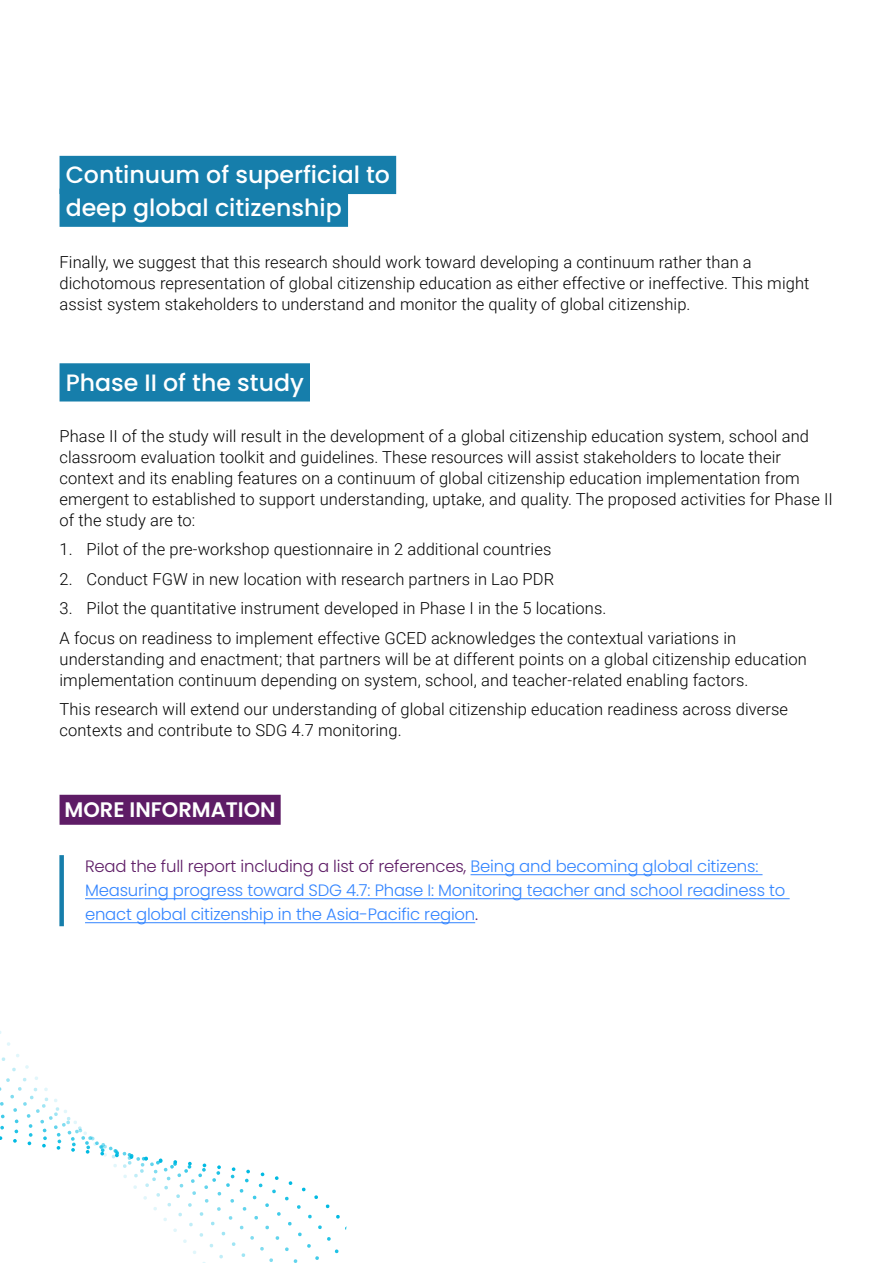
<style>
.page{position:relative;width:893px;height:1263px;background:#fff}
.page>*{position:absolute;margin:0;border:0;box-sizing:border-box;transform-origin:0 0}
.t1{font:500 23.7px/32.7px "Poppins";color:#fff}
.t2{font:600 21px "Poppins";color:#fff}
.t3{font:300 16.5px/21px "Roboto";letter-spacing:.005em;color:#000}
.t4{font:300 16.5px/24px "Poppins";letter-spacing:-.015em;color:#3385ff}
.s1{color:#5e1c66}
</style>
<div class="page">
<div style="left:60px;top:156px;width:336px;height:38px;background:#167eab"></div>
<div style="left:60px;top:189px;width:288px;height:38px;background:#167eab"></div>
<div style="left:60px;top:363px;width:250px;height:38px;background:#167eab"></div>
<div style="left:59px;top:855px;width:5px;height:71px;background:#167eab"></div>
<hr style="left:471px;top:874px;width:291px;height:1px;background:#3385ff">
<hr style="left:85px;top:898px;width:705px;height:1px;background:#3385ff">
<hr style="left:85px;top:922px;width:390px;height:1px;background:#3385ff">
<div style="left:60px;top:795px;width:221px;height:30px;background:#5e1c66"></div>
<svg style="left:0;top:870px;width:349px;height:360px"></svg>
<h1 class="t1" style="left:66px;top:159px;width:326px">Continuum of superficial to deep global citizenship</h1>
<p class="t3" style="left:60px;top:251px;width:751px">Finally, we suggest that this research should work toward developing a continuum rather than a dichotomous representation of global citizenship education as either effective or ineffective. This might assist system stakeholders to understand and monitor the quality of global citizenship.</p>
<h1 class="t1" style="left:66px;top:366px;width:240px">Phase II of the study</h1>
<p class="t3" style="left:60px;top:425px;width:775px">Phase II of the study will result in the development of a global citizenship education system, school and classroom evaluation toolkit and guidelines. These resources will assist stakeholders to locate their context and its enabling features on a continuum of global citizenship education implementation from emergent to established to support understanding, uptake, and quality. The proposed activities for Phase II of the study are to:</p>
<p class="t3" style="left:60px;top:538px;width:493px">1. Pilot of the pre-workshop questionnaire in 2 additional countries</p>
<p class="t3" style="left:60px;top:568px;width:496px">2. Conduct FGW in new location with research partners in Lao PDR</p>
<p class="t3" style="left:60px;top:593px;width:678px;line-height:29.5px">3. Pilot the quantitative instrument developed in Phase I in the 5 locations.<br>A focus on readiness to implement effective GCED acknowledges the contextual variations in</p>
<p class="t3" style="left:60px;top:648px;width:749px">understanding and enactment; that partners will be at different points on a global citizenship education implementation continuum depending on system, school, and teacher-related enabling factors.</p>
<p class="t3" style="left:60px;top:698px;width:730px">This research will extend our understanding of global citizenship education readiness across diverse contexts and contribute to SDG 4.7 monitoring.</p>
<p class="t2" style="left:65px;top:798px;width:213px">MORE INFORMATION</p>
<p class="t4" style="left:85px;top:855px;width:702px"><span class="s1">Read the full report including a list of references,</span> Being and becoming global citizens:<br>Measuring progress toward SDG 4.7: Phase I: Monitoring teacher and school readiness to enact global citizenship in the Asia-Pacific region<span class="s1">.</span></p>
</div>
